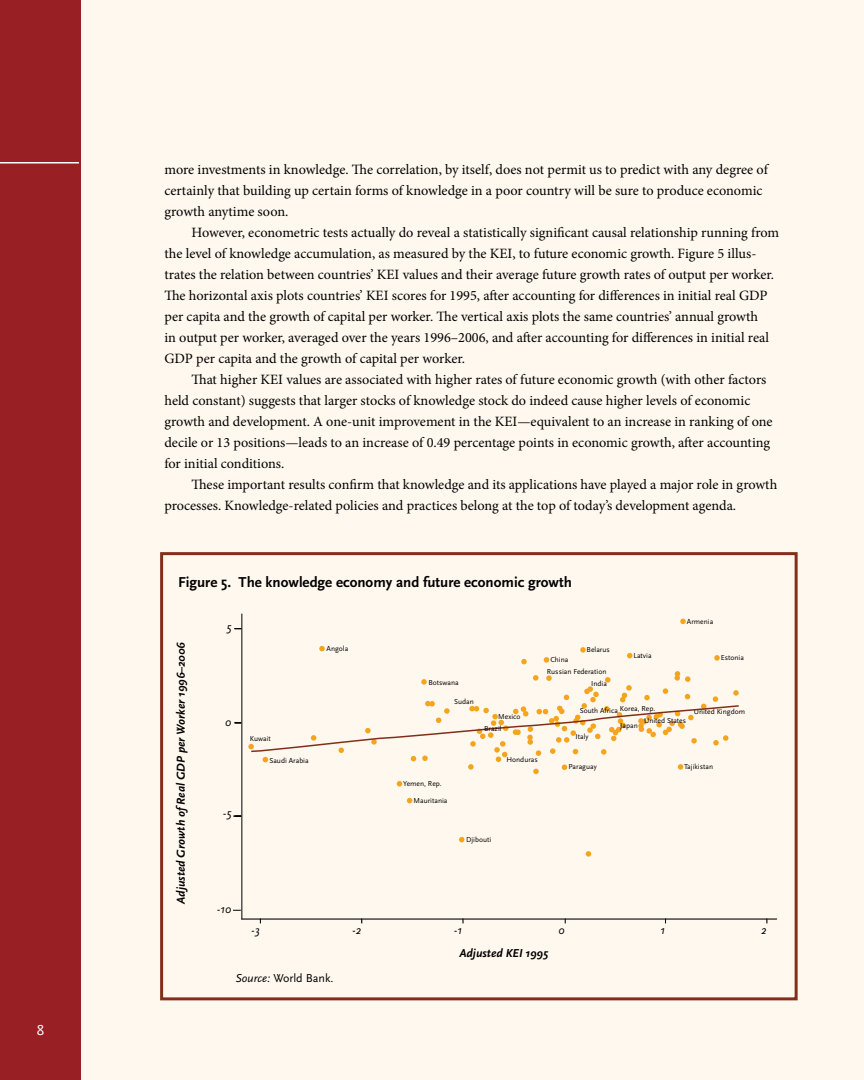
<style>
.page{position:relative;width:864px;height:1080px;background:#fff}
.page>*{position:absolute;margin:0;border:0;box-sizing:border-box;transform-origin:0 0}
.t1{font:700 15px "Scala Sans";color:#000}
.t2{font:15px "Scala Sans Caps";color:#fff}
.t3{font:14.25px/21px "Minion Pro";color:#000}
.t4{font:italic 700 12px "Scala Sans";color:#000}
.t5{font:12px "Scala Sans";color:#000}
.t6{font:italic 12px "Scala Sans";color:#010101}
.t7{font:7.5px "Scala Sans";color:#000}
.s1{font-style:italic}
</style>
<div class="page">
<div style="left:81px;top:0;width:783px;height:1080px;background:#fff8ef"></div>
<div style="left:0;top:0;width:81px;height:1080px;background:#981f23"></div>
<hr style="left:0;top:162px;width:79px;height:2px;background:#fff">
<div style="left:160px;top:552px;width:638px;height:448px;border:3px solid #bfbfbf"></div>
<svg style="left:459px;top:837px;width:6px;height:5px"></svg>
<svg style="left:586px;top:851px;width:5px;height:6px"></svg>
<svg style="left:407px;top:798px;width:5px;height:5px"></svg>
<svg style="left:397px;top:781px;width:5px;height:6px"></svg>
<svg style="left:319px;top:646px;width:6px;height:5px"></svg>
<svg style="left:521px;top:659px;width:6px;height:5px"></svg>
<svg style="left:544px;top:657px;width:5px;height:6px"></svg>
<svg style="left:580px;top:647px;width:6px;height:6px"></svg>
<svg style="left:627px;top:653px;width:6px;height:5px"></svg>
<svg style="left:680px;top:619px;width:6px;height:5px"></svg>
<svg style="left:714px;top:655px;width:6px;height:6px"></svg>
<hr style="left:241px;top:614px;width:1px;height:305px;background:#010101">
<hr style="left:242px;top:919px;width:535px;height:1px;background:#010101">
<svg style="left:248px;top:671px;width:491px;height:103px"></svg>
<p class="t2" style="left:37px;top:1022px;width:9px">8</p>
<p class="t3" style="left:164px;top:159px;width:605px">more investments in knowledge. The correlation, by itself, does not permit us to predict with any degree of certainly that building up certain forms of knowledge in a poor country will be sure to produce economic growth anytime soon.</p>
<p class="t3" style="left:164px;top:222px;width:616px;text-indent:27px">However, econometric tests actually do reveal a statistically significant causal relationship running from the level of knowledge accumulation, as measured by the KEI, to future economic growth. Figure 5 illus&shy;trates the relation between countries’ KEI values and their average future growth rates of output per worker.<br>The horizontal axis plots countries’ KEI scores for 1995, after accounting for differences in initial real GDP per capita and the growth of capital per worker. The vertical axis plots the same countries’ annual growth<br>in output per worker, averaged over the years 1996–2006, and after accounting for differences in initial real GDP per capita and the growth of capital per worker.</p>
<p class="t3" style="left:164px;top:369px;width:610px;text-indent:27px">That higher KEI values are associated with higher rates of future economic growth (with other factors held constant) suggests that larger stocks of knowledge stock do indeed cause higher levels of economic growth and development. A one-unit improvement in the KEI—equivalent to an increase in ranking of one decile or 13 positions—leads to an increase of 0.49 percentage points in economic growth, after accounting for initial conditions.</p>
<p class="t3" style="left:164px;top:474px;width:614px;text-indent:27px">These important results confirm that knowledge and its applications have played a major role in growth processes. Knowledge-related policies and practices belong at the top of today’s development agenda.</p>
<p class="t1" style="left:178px;top:574px;width:395px">Figure 5. The knowledge economy and future economic growth</p>
<p class="t6" style="left:226px;top:621px;width:6px">5</p>
<p class="t7" style="left:687px;top:617px;width:28px">Armenia</p>
<p class="t4" style="left:174px;top:904px;width:263px;rotate:-90deg">Adjusted Growth ofReal GDP per Worker 1996–2006</p>
<p class="t7" style="left:327px;top:644px;width:23px">Angola</p>
<p class="t6" style="left:225px;top:715px;width:8px">0</p>
<p class="t7" style="left:250px;top:735px;width:23px">Kuwait</p>
<p class="t7" style="left:269px;top:756px;width:41px">Saudi Arabia</p>
<p class="t6" style="left:223px;top:807px;width:10px">-5</p>
<p class="t7" style="left:428px;top:678px;width:32px">Botswana</p>
<p class="t7" style="left:454px;top:698px;width:21px">Sudan</p>
<p class="t7" style="left:403px;top:780px;width:40px">Yemen, Rep.</p>
<p class="t7" style="left:414px;top:796px;width:35px">Mauritania</p>
<p class="t7" style="left:498px;top:713px;width:24px">Mexico</p>
<p class="t7" style="left:506px;top:755px;width:33px">Honduras</p>
<p class="t7" style="left:484px;top:725px;width:19px">Brazil</p>
<p class="t7" style="left:587px;top:646px;width:25px">Belarus</p>
<p class="t7" style="left:591px;top:679px;width:17px">India</p>
<p class="t7" style="left:550px;top:656px;width:20px">China</p>
<p class="t7" style="left:547px;top:667px;width:61px">Russian Federation</p>
<p class="t7" style="left:633px;top:651px;width:20px">Latvia</p>
<p class="t7" style="left:620px;top:704px;width:37px">Korea, Rep.</p>
<p class="t7" style="left:580px;top:707px;width:40px">South Africa</p>
<p class="t7" style="left:576px;top:733px;width:14px">Italy</p>
<p class="t7" style="left:644px;top:716px;width:44px">United States</p>
<p class="t7" style="left:620px;top:722px;width:19px">Japan</p>
<p class="t7" style="left:721px;top:654px;width:25px">Estonia</p>
<p class="t7" style="left:694px;top:708px;width:53px">United Kingdom</p>
<p class="t7" style="left:568px;top:763px;width:30px">Paraguay</p>
<p class="t7" style="left:684px;top:763px;width:31px">Tajikistan</p>
<p class="t7" style="left:466px;top:835px;width:27px">Djibouti</p>
<p class="t6" style="left:217px;top:902px;width:16px">-10</p>
<p class="t6" style="left:251px;top:923px;width:10px">-3</p>
<p class="t6" style="left:353px;top:923px;width:10px">-2</p>
<p class="t6" style="left:454px;top:923px;width:9px">-1</p>
<p class="t6" style="left:558px;top:923px;width:8px">0</p>
<p class="t4" style="left:459px;top:947px;width:90px">Adjusted KEI 1995</p>
<p class="t6" style="left:660px;top:923px;width:6px">1</p>
<p class="t6" style="left:761px;top:923px;width:7px">2</p>
<p class="t5" style="left:236px;top:971px;width:100px"><span class="s1">Source:</span> World Bank.</p>
</div>
